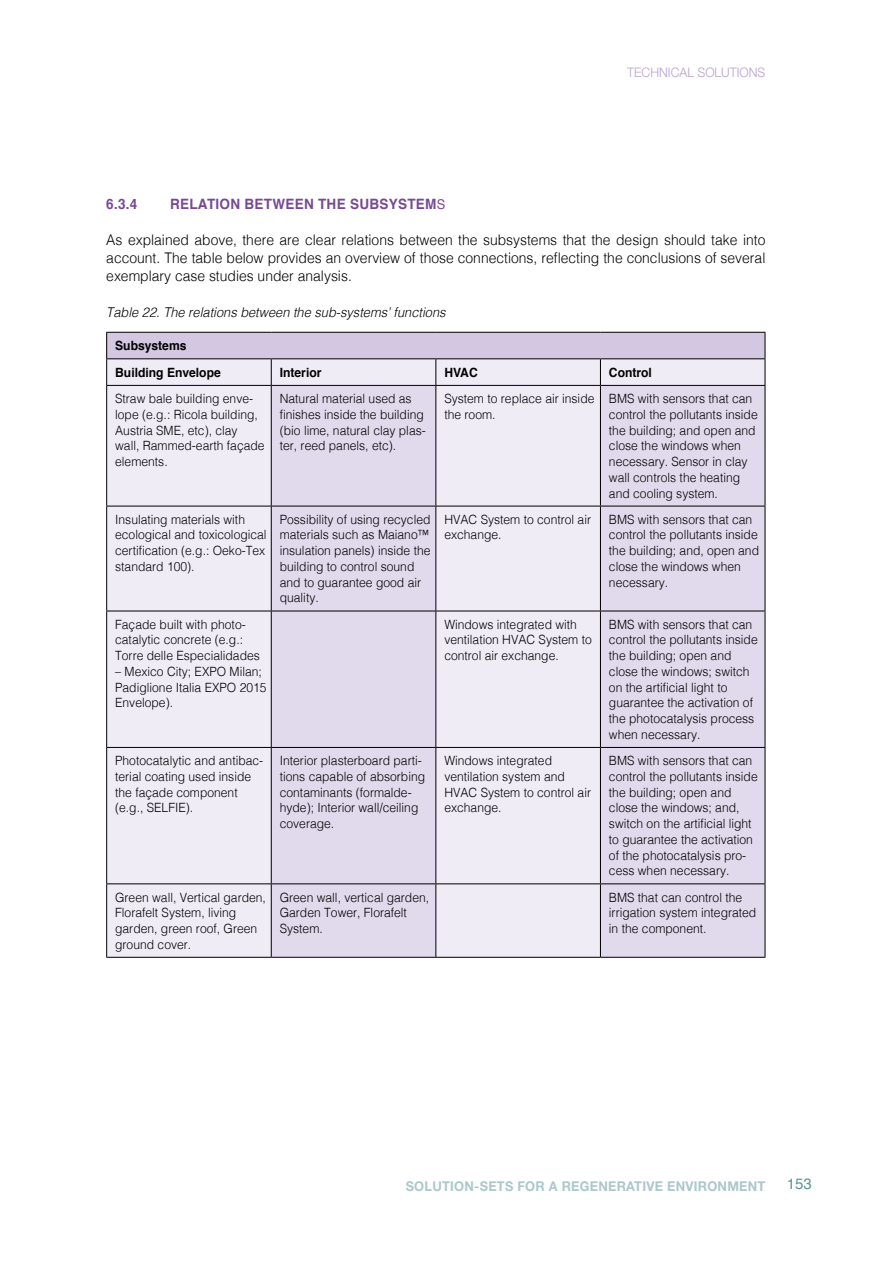
<style>
.page{position:relative;width:893px;height:1263px;background:#fff}
.page>*{position:absolute;margin:0;border:0;box-sizing:border-box;transform-origin:0 0}
.t1{font:15px "Helvetica";color:#59949b}
.t2{font:300 14.7px/18px "Helvetica";color:#000;text-align:justify;scale:.95 1}
.t3{font:700 14.25px "Helvetica";letter-spacing:.02em;color:#774992;scale:.95 1}
.t4{font:italic 300 13.5px "Helvetica";color:#000;scale:.95 1}
.t5{font:700 13.5px "Helvetica Neue";letter-spacing:.02em;color:#acc8cc;scale:.95 1}
.t6{font:300 13.2px "Helvetica Neue";color:#b7a1cb;scale:.95 1}
.t7{font:300 12.75px/15.8px "Helvetica";color:#000;scale:.95 1}
.t8{font:700 12.75px/26.5px "Helvetica";color:#000;scale:.95 1}
.s1{font-weight:400;font-size:13.5px}
</style>
<div class="page">
<div style="left:107px;top:332px;width:658px;height:27px;background:#d3c7e1"></div>
<div style="left:107px;top:359px;width:658px;height:598px;background:#f0ecf6"></div>
<svg style="left:272px;top:386px;width:493px;height:571px;background:#e4deee"></svg>
<svg style="left:271px;top:359px;width:1px;height:26px"></svg>
<svg style="left:435px;top:359px;width:1px;height:26px"></svg>
<svg style="left:600px;top:359px;width:1px;height:26px"></svg>
<hr style="left:106px;top:385px;width:165px;height:1px;background:#000">
<hr style="left:106px;top:386px;width:1px;height:120px;background:#000">
<hr style="left:271px;top:385px;width:165px;height:1px;background:#000">
<hr style="left:271px;top:386px;width:1px;height:120px;background:#000">
<hr style="left:436px;top:385px;width:164px;height:1px;background:#000">
<hr style="left:435px;top:386px;width:1px;height:120px;background:#000">
<hr style="left:600px;top:385px;width:165px;height:1px;background:#000">
<hr style="left:600px;top:386px;width:1px;height:120px;background:#000">
<hr style="left:765px;top:386px;width:1px;height:120px;background:#000">
<hr style="left:106px;top:506px;width:165px;height:1px;background:#000">
<hr style="left:106px;top:506px;width:1px;height:105px;background:#000">
<hr style="left:271px;top:506px;width:165px;height:1px;background:#000">
<hr style="left:271px;top:506px;width:1px;height:105px;background:#000">
<hr style="left:436px;top:506px;width:164px;height:1px;background:#000">
<hr style="left:435px;top:506px;width:1px;height:105px;background:#000">
<hr style="left:600px;top:506px;width:165px;height:1px;background:#000">
<hr style="left:600px;top:506px;width:1px;height:105px;background:#000">
<hr style="left:765px;top:506px;width:1px;height:105px;background:#000">
<hr style="left:106px;top:611px;width:165px;height:1px;background:#000">
<hr style="left:106px;top:611px;width:1px;height:136px;background:#000">
<hr style="left:271px;top:611px;width:165px;height:1px;background:#000">
<hr style="left:271px;top:611px;width:1px;height:136px;background:#000">
<hr style="left:436px;top:611px;width:164px;height:1px;background:#000">
<hr style="left:435px;top:611px;width:1px;height:136px;background:#000">
<hr style="left:600px;top:611px;width:165px;height:1px;background:#000">
<hr style="left:600px;top:611px;width:1px;height:136px;background:#000">
<hr style="left:765px;top:611px;width:1px;height:136px;background:#000">
<hr style="left:106px;top:747px;width:165px;height:1px;background:#000">
<hr style="left:106px;top:748px;width:1px;height:135px;background:#000">
<hr style="left:271px;top:747px;width:165px;height:1px;background:#000">
<hr style="left:271px;top:748px;width:1px;height:135px;background:#000">
<hr style="left:436px;top:747px;width:164px;height:1px;background:#000">
<hr style="left:435px;top:748px;width:1px;height:135px;background:#000">
<hr style="left:600px;top:747px;width:165px;height:1px;background:#000">
<hr style="left:600px;top:748px;width:1px;height:135px;background:#000">
<hr style="left:765px;top:748px;width:1px;height:135px;background:#000">
<hr style="left:106px;top:883px;width:165px;height:1px;background:#000">
<hr style="left:106px;top:884px;width:1px;height:73px;background:#000">
<hr style="left:271px;top:883px;width:165px;height:1px;background:#000">
<hr style="left:271px;top:884px;width:1px;height:73px;background:#000">
<hr style="left:436px;top:883px;width:164px;height:1px;background:#000">
<hr style="left:435px;top:884px;width:1px;height:73px;background:#000">
<hr style="left:600px;top:883px;width:165px;height:1px;background:#000">
<hr style="left:600px;top:884px;width:1px;height:73px;background:#000">
<hr style="left:765px;top:884px;width:1px;height:73px;background:#000">
<hr style="left:106px;top:957px;width:165px;height:1px;background:#000">
<hr style="left:271px;top:957px;width:165px;height:1px;background:#000">
<hr style="left:436px;top:957px;width:164px;height:1px;background:#000">
<hr style="left:600px;top:957px;width:165px;height:1px;background:#000">
<hr style="left:106px;top:332px;width:165px;height:1px;background:#000">
<svg style="left:106px;top:333px;width:1px;height:52px"></svg>
<hr style="left:271px;top:332px;width:165px;height:1px;background:#000">
<hr style="left:436px;top:332px;width:164px;height:1px;background:#000">
<hr style="left:600px;top:332px;width:165px;height:1px;background:#000">
<svg style="left:765px;top:333px;width:1px;height:52px"></svg>
<hr style="left:106px;top:358px;width:165px;height:1px;background:#000">
<hr style="left:271px;top:358px;width:165px;height:1px;background:#000">
<hr style="left:436px;top:358px;width:164px;height:1px;background:#000">
<hr style="left:600px;top:358px;width:165px;height:1px;background:#000">
<p class="t6" style="left:627px;top:64px;width:17px">TECHNICAL</p>
<p class="t6" style="left:697px;top:64px;width:18px">SOLUTIONS</p>
<p class="t3" style="left:106px;top:193px;width:34px">6.3.4</p>
<p class="t3" style="left:170px;top:193px;width:291px">RELATION BETWEEN THE SUBSYSTEM<span class="s1">S</span></p>
<p class="t2" style="left:106px;top:230px;width:695px">As explained above, there are clear relations between the subsystems that the design should take into account. The table below provides an overview of those connections, reflecting the conclusions of several exemplary case studies under analysis.</p>
<p class="t4" style="left:106px;top:301px;width:359px">Table 22. The relations between the sub-systems’ functions</p>
<p class="t8" style="left:115px;top:333px;width:113px">Subsystems<br>Building Envelope</p>
<p class="t8" style="left:280px;top:359px;width:45px">Interior</p>
<p class="t8" style="left:444px;top:359px;width:37px">HVAC</p>
<p class="t8" style="left:609px;top:359px;width:47px">Control</p>
<p class="t7" style="left:115px;top:390px;width:159px">Straw bale building enve&shy;lope (e.g.: Ricola building,<br>Austria SME, etc), clay wall, Rammed-earth façade elements.</p>
<p class="t7" style="left:280px;top:390px;width:155px">Natural material used as finishes inside the building (bio lime, natural clay plas&shy;ter, reed panels, etc).</p>
<p class="t7" style="left:444px;top:390px;width:159px">System to replace air inside the room.</p>
<p class="t7" style="left:609px;top:390px;width:158px">BMS with sensors that can control the pollutants inside the building; and open and close the windows when necessary. Sensor in clay wall controls the heating and cooling system.</p>
<p class="t7" style="left:115px;top:510px;width:161px">Insulating materials with ecological and toxicological certification (e.g.: Oeko-Tex standard 100).</p>
<p class="t7" style="left:280px;top:510px;width:160px">Possibility of using recycled materials such as Maiano™ insulation panels) inside the building to control sound and to guarantee good air quality.</p>
<p class="t7" style="left:444px;top:510px;width:156px">HVAC System to control air exchange.</p>
<p class="t7" style="left:609px;top:510px;width:160px">BMS with sensors that can control the pollutants inside the building; and, open and close the windows when necessary.</p>
<p class="t7" style="left:115px;top:615px;width:154px">Façade built with photo&shy;catalytic concrete (e.g.:<br>Torre delle Especialidades</p>
<p class="t7" style="left:115px;top:663px;width:161px">– Mexico City; EXPO Milan;<br>Padiglione Italia EXPO 2015<br>Envelope).</p>
<p class="t7" style="left:444px;top:615px;width:157px">Windows integrated with ventilation HVAC System to control air exchange.</p>
<p class="t7" style="left:609px;top:615px;width:158px">BMS with sensors that can control the pollutants inside the building; open and close the windows; switch on the artificial light to guarantee the activation of the photocatalysis process when necessary.</p>
<p class="t7" style="left:115px;top:752px;width:157px">Photocatalytic and antibac&shy;terial coating used inside the façade component (e.g., SELFIE).</p>
<p class="t7" style="left:280px;top:752px;width:155px">Interior plasterboard parti&shy;tions capable of absorbing contaminants (formalde&shy;hyde); Interior wall/ceiling coverage.</p>
<p class="t7" style="left:444px;top:752px;width:156px">Windows integrated ventilation system and<br>HVAC System to control air exchange.</p>
<p class="t7" style="left:609px;top:752px;width:158px">BMS with sensors that can control the pollutants inside the building; open and close the windows; and, switch on the artificial light to guarantee the activation of the photocatalysis pro&shy;cess when necessary.</p>
<p class="t7" style="left:115px;top:888px;width:160px">Green wall, Vertical garden,<br>Florafelt System, living garden, green roof, Green ground cover.</p>
<p class="t7" style="left:280px;top:888px;width:159px">Green wall, vertical garden,<br>Garden Tower, Florafelt<br>System.</p>
<p class="t7" style="left:609px;top:888px;width:157px">BMS that can control the irrigation system integrated in the component.</p>
<p class="t5" style="left:406px;top:1177px;width:88px">SOLUTION-SETS</p>
<p class="t5" style="left:517px;top:1177px;width:11px">FOR</p>
<p class="t5" style="left:549px;top:1177px;width:24px">A REGE</p>
<p class="t5" style="left:598px;top:1177px;width:174px">NERATIVE ENVIRONMENT</p>
<p class="t1" style="left:787px;top:1172px;width:27px">153</p>
</div>
